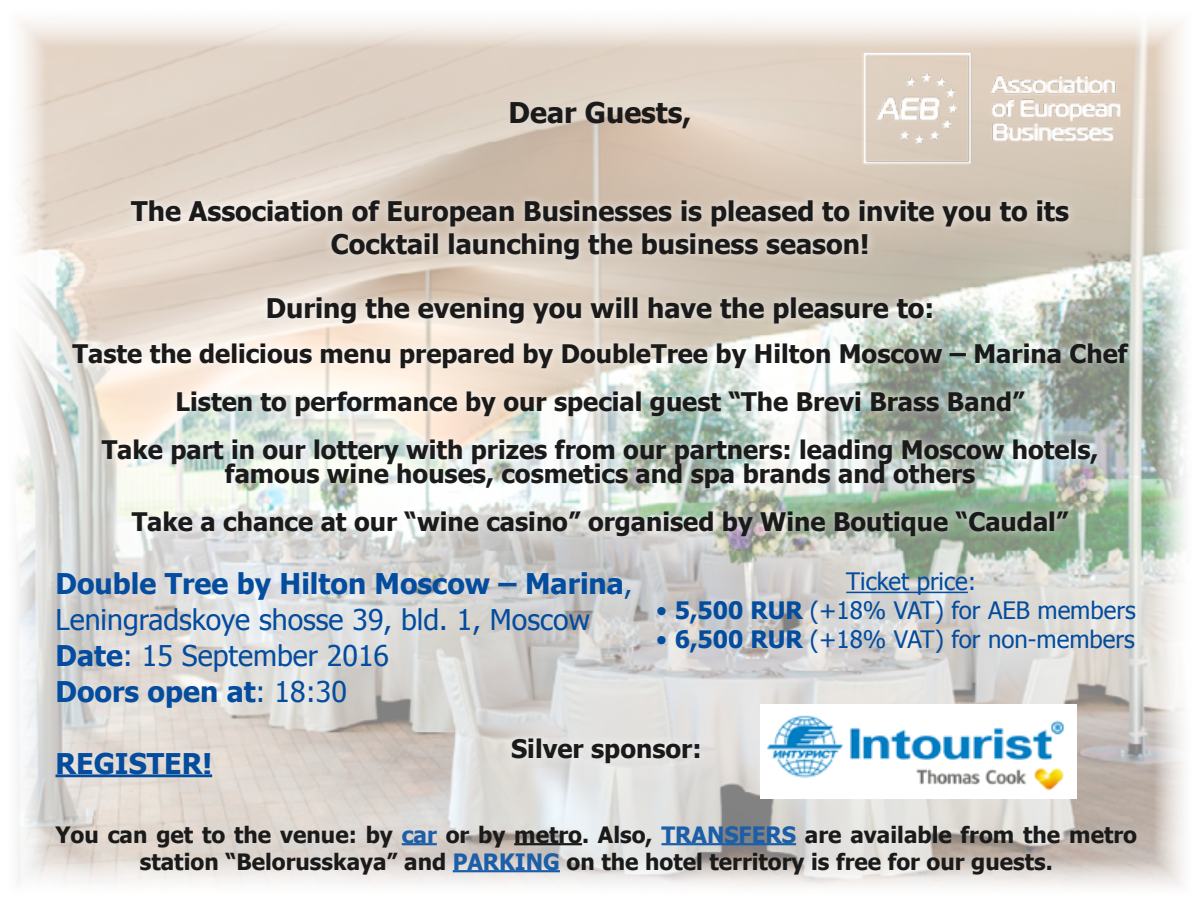
<style>
.page{position:relative;width:1200px;height:900px;background:#fff}
.page>*{position:absolute;margin:0;border:0;box-sizing:border-box;transform-origin:0 0}
.t1{font:28.5px/36px "Tahoma";color:#034c9e}
.t2{font:700 28.5px "Tahoma";color:#1a1a1a}
.t3{font:700 28.5px "Tahoma";color:#034c9e}
.t4{font:700 27px/32.4px "Tahoma";color:#1a1a1a;text-align:center}
.t5{font:700 25.5px/48px "Tahoma";color:#1a1a1a;text-align:center}
.t6{font:24px "Tahoma";color:#034c9e}
.t7{font:700 22.5px/27px "Tahoma";color:#1a1a1a;text-align:center}
.s1{font-weight:700}
.s2{color:#1c5ea8}
</style>
<div class="page">
<img style="left:15px;top:20px;width:1171px;height:867px">
<div style="left:862px;top:52px;width:259px;height:113px;background:#fff;opacity:.75"></div>
<img style="left:864px;top:54px;width:256px;height:109px">
<div style="left:122px;top:192px;width:956px;height:142px;background:#fff;opacity:.75"></div>
<div style="left:64px;top:334px;width:1074px;height:210px;background:#fff;opacity:.75"></div>
<hr style="left:56px;top:774px;width:156px;height:3px;background:#034c9e">
<hr style="left:846px;top:592px;width:122px;height:1px;background:#034c9e">
<div style="left:502px;top:728px;width:207px;height:42px;background:#e3e2e1"></div>
<img style="left:760px;top:704px;width:317px;height:95px">
<hr style="left:402px;top:843px;width:35px;height:2px;background:#1c5ea8">
<hr style="left:514px;top:843px;width:68px;height:2px;background:#1a1a1a">
<hr style="left:662px;top:843px;width:134px;height:2px;background:#1c5ea8">
<hr style="left:453px;top:870px;width:107px;height:2px;background:#1c5ea8">
<p class="t2" style="left:509px;top:92px;width:184px">Dear Guests,</p>
<p class="t4" style="left:131px;top:194px;width:939px">The Association of European Businesses is pleased to invite you to its<br>Cocktail launching the business season!</p>
<p class="t4" style="left:266px;top:291px;width:670px">During the evening you will have the pleasure to:</p>
<p class="t5" style="left:72px;top:328px;width:1057px">Taste the delicious menu prepared by DoubleTree by Hilton Moscow – Marina Chef<br>Listen to performance by our special guest “The Brevi Brass Band”<br>Take part in our lottery with prizes from our partners: leading Moscow hotels,</p>
<p class="t5" style="left:132px;top:448px;width:938px">famous wine houses, cosmetics and spa brands and others<br>Take a chance at our “wine casino” organised by Wine Boutique “Caudal”</p>
<p class="t1" style="left:56px;top:564px;width:579px"><span class="s1">Double Tree by Hilton Moscow – Marina</span>,<br>Leningradskoye shosse 39, bld. 1, Moscow<br><span class="s1">Date</span>: 15 September 2016<br><span class="s1">Doors open at</span>: 18:30</p>
<p class="t6" style="left:846px;top:566px;width:132px">Ticket price:</p>
<p class="t6" style="left:656px;top:594px;width:481px">• <span class="s1">5,500 RUR</span> (+18% VAT) for AEB members</p>
<p class="t6" style="left:656px;top:623px;width:480px">• <span class="s1">6,500 RUR</span> (+18% VAT) for non-members</p>
<p class="t3" style="left:56px;top:743px;width:158px">REGISTER!</p>
<p class="t5" style="left:511px;top:723px;width:192px">Silver sponsor:</p>
<p class="t7" style="left:56px;top:820px;width:1083px">You can get to the venue: by <span class="s2">car</span> or by metro. Also, <span class="s2">TRANSFERS</span> are available from the metro station “Belorusskaya” and <span class="s2">PARKING</span> on the hotel territory is free for our guests.</p>
</div>
